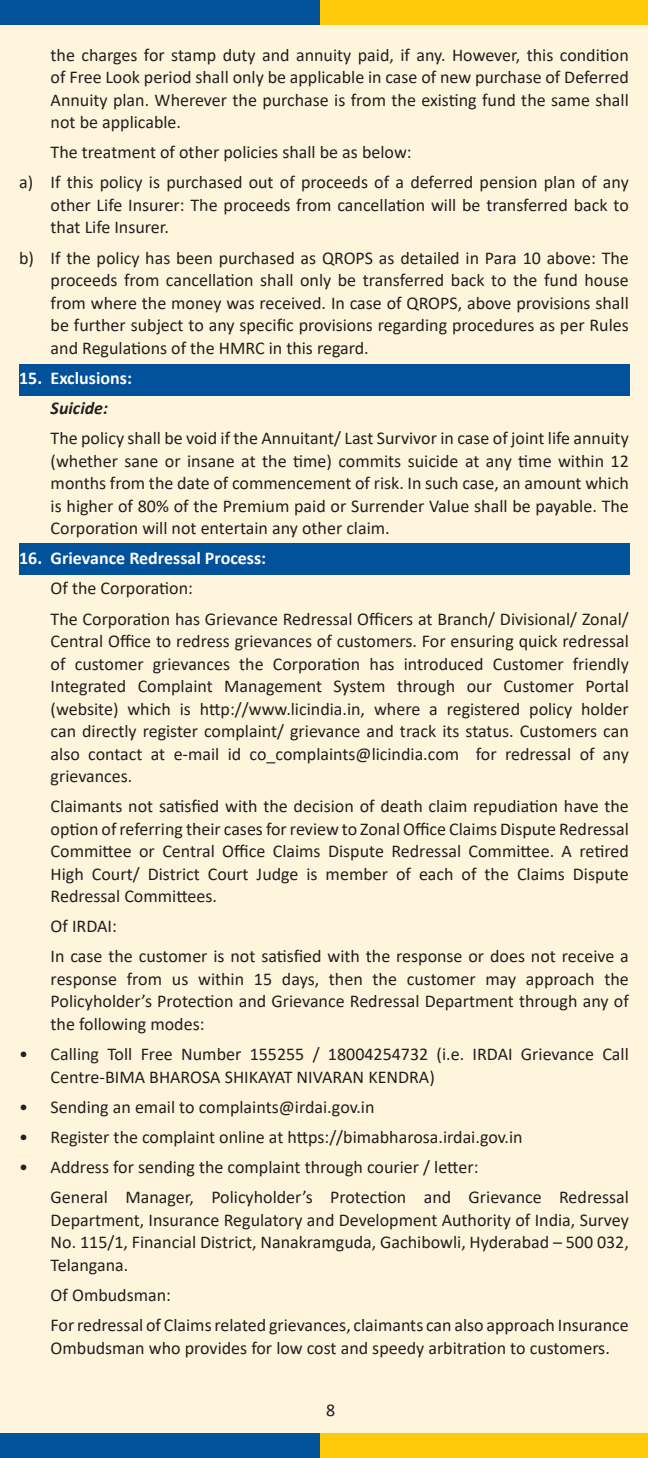
<style>
.page{position:relative;width:648px;height:1458px;background:#fef5dc}
.page>*{position:absolute;margin:0;border:0;box-sizing:border-box;transform-origin:0 0}
.t1{font:18px/22.5px "Calibri";color:#231f20;text-align:justify}
.t2{font:700 18px "Calibri";color:#fff}
.t3{font:italic 700 18px "Calibri";color:#231f20}
</style>
<div class="page">
<div style="left:0;top:0;width:321px;height:25px;background:#01519b"></div>
<div style="left:321px;top:0;width:327px;height:25px;background:#feca0a"></div>
<div style="left:0;top:1433px;width:321px;height:25px;background:#01519b"></div>
<div style="left:321px;top:1433px;width:327px;height:25px;background:#feca0a"></div>
<div style="left:19px;top:364px;width:610px;height:31px;background:#01519b"></div>
<div style="left:19px;top:543px;width:610px;height:32px;background:#01519b"></div>
<p class="t1" style="left:51px;top:43px;width:580px">the charges for stamp duty and annuity paid, if any. However, this condition of Free Look period shall only be applicable in case of new purchase of Deferred Annuity plan. Wherever the purchase is from the existing fund the same shall not be applicable.</p>
<p class="t1" style="left:19px;top:137px;width:611px;line-height:30.2px;text-indent:31px">The treatment of other policies shall be as below:<br>a) If this policy is purchased out of proceeds of a deferred pension plan of any</p>
<p class="t1" style="left:51px;top:193px;width:580px">other Life Insurer: The proceeds from cancellation will be transferred back to that Life Insurer.</p>
<p class="t1" style="left:51px;top:246px;width:580px;text-indent:-31px">b) If the policy has been purchased as QROPS as detailed in Para 10 above: The proceeds from cancellation shall only be transferred back to the fund house from where the money was received. In case of QROPS, above provisions shall be further subject to any specific provisions regarding procedures as per Rules and Regulations of the HMRC in this regard.</p>
<p class="t2" style="left:19px;top:365px;width:114px">15. Exclusions:</p>
<p class="t3" style="left:51px;top:395px;width:59px">Suicide:</p>
<p class="t1" style="left:51px;top:426px;width:580px">The policy shall be void if the Annuitant/ Last Survivor in case of joint life annuity (whether sane or insane at the time) commits suicide at any time within 12 months from the date of commencement of risk. In such case, an amount which is higher of 80% of the Premium paid or Surrender Value shall be payable. The Corporation will not entertain any other claim.</p>
<p class="t2" style="left:19px;top:546px;width:249px">16. Grievance Redressal Process:</p>
<p class="t1" style="left:51px;top:573px;width:580px;line-height:30.2px">Of the Corporation:<br>The Corporation has Grievance Redressal Officers at Branch/ Divisional/ Zonal/</p>
<p class="t1" style="left:51px;top:629px;width:580px">Central Office to redress grievances of customers. For ensuring quick redressal of customer grievances the Corporation has introduced Customer friendly Integrated Complaint Management System through our Customer Portal (website) which is http://www.licindia.in, where a registered policy holder can directly register complaint/ grievance and track its status. Customers can also contact at e-mail id co_complaints@licindia.com for redressal of any grievances.</p>
<p class="t1" style="left:51px;top:795px;width:580px">Claimants not satisfied with the decision of death claim repudiation have the option of referring their cases for review to Zonal Office Claims Dispute Redressal Committee or Central Office Claims Dispute Redressal Committee. A retired High Court/ District Court Judge is member of each of the Claims Dispute Redressal Committees.</p>
<p class="t1" style="left:51px;top:911px;width:580px;line-height:30.2px">Of IRDAI:<br>In case the customer is not satisfied with the response or does not receive a</p>
<p class="t1" style="left:51px;top:967px;width:580px">response from us within 15 days, then the customer may approach the Policyholder’s Protection and Grievance Redressal Department through any of the following modes:</p>
<p class="t1" style="left:51px;top:1042px;width:580px;text-indent:-31px">• Calling Toll Free Number 155255 / 18004254732 (i.e. IRDAI Grievance Call<br>Centre-BIMA BHAROSA SHIKAYAT NIVARAN KENDRA)</p>
<p class="t1" style="left:19px;top:1095px;width:357px">• Sending an email to complaints@irdai.gov.in</p>
<p class="t1" style="left:19px;top:1125px;width:505px">• Register the complaint online at https://bimabharosa.irdai.gov.in</p>
<p class="t1" style="left:51px;top:1152px;width:580px;line-height:30.2px;text-indent:-31px">• Address for sending the complaint through courier / letter:<br>General Manager, Policyholder’s Protection and Grievance Redressal</p>
<p class="t1" style="left:51px;top:1208px;width:580px">Department, Insurance Regulatory and Development Authority of India, Survey No. 115/1, Financial District, Nanakramguda, Gachibowli, Hyderabad – 500 032, Telangana.</p>
<p class="t1" style="left:51px;top:1279px;width:580px;line-height:30.2px">Of Ombudsman:<br>For redressal of Claims related grievances, claimants can also approach Insurance</p>
<p class="t1" style="left:51px;top:1336px;width:561px">Ombudsman who provides for low cost and speedy arbitration to customers.</p>
<p class="t1" style="left:326px;top:1399px;width:11px">8</p>
</div>
